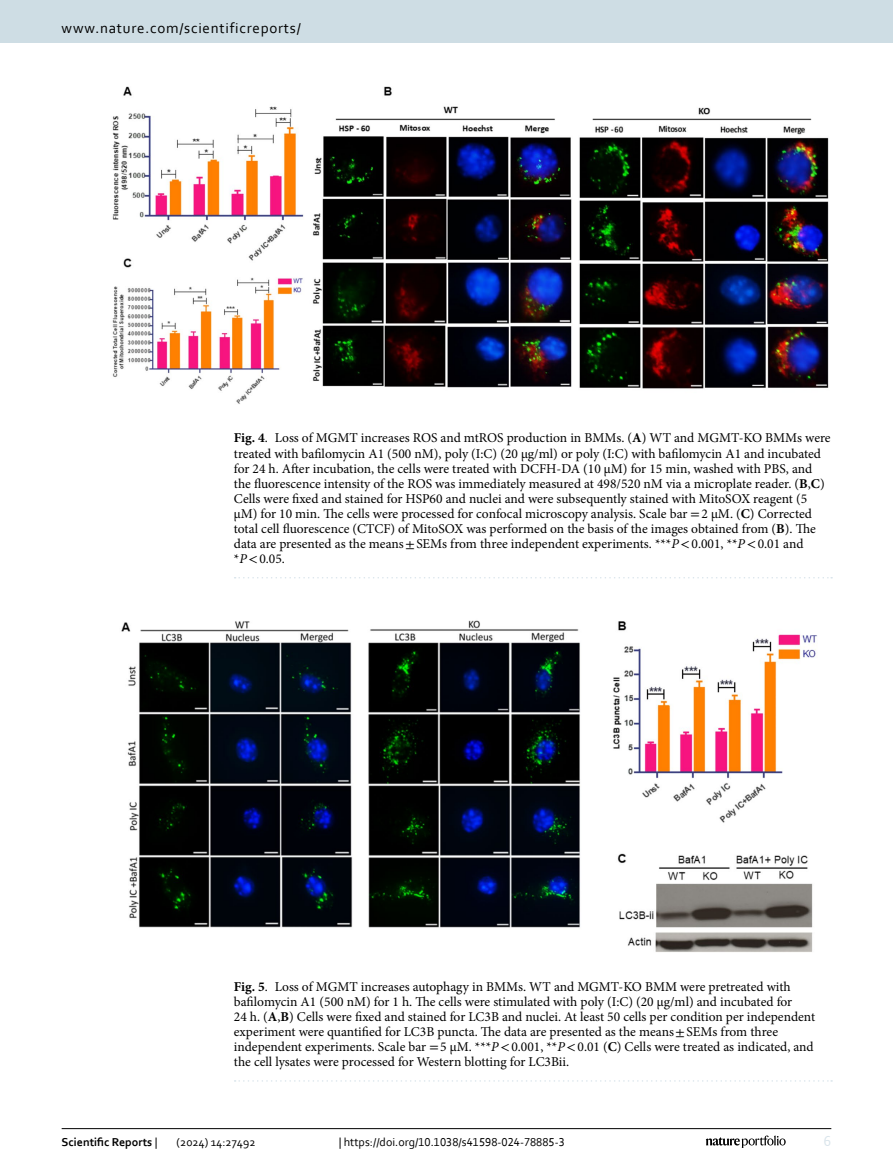
<style>
.page{position:relative;width:893px;height:1174px;background:#fff}
.page>*{position:absolute;margin:0;border:0;box-sizing:border-box;transform-origin:0 0}
.t1{font:15px "Corbel";letter-spacing:.05em;color:#000}
.t2{font:15px "Corbel";color:#d9e4eb}
.Figure_Caption{font:13.5px/15px "Minion Pro";color:#000}
.t3{font:12px "Corbel";color:#000}
.t4{font:700 12px "Corbel";color:#000}
.s1{font-weight:700}
.s2{font-family:"STIX"}
.s3{font-style:italic}
.s4{font-weight:400}
</style>
<div class="page">
<img style="left:121px;top:620px;width:696px;height:332px">
<svg style="left:235px;top:1080px;width:597px;height:1px"></svg>
<img style="left:112px;top:86px;width:717px;height:318px">
<svg style="left:235px;top:577px;width:597px;height:1px"></svg>
<hr style="left:62px;top:1128px;width:769px;height:1px;background:#000">
<svg style="left:706px;top:1135px;width:80px;height:12px"></svg>
<div style="left:0;top:0;width:893px;height:43px;background:#cedde4"></div>
<p class="t1" style="left:62px;top:18px;width:241px">www.nature.com/scientificreports/</p>
<p class="Figure_Caption" style="left:234px;top:431px;width:598px"><span class="s1">Fig. 4</span>. Loss of MGMT increases ROS and mtROS production in BMMs. (<span class="s1">A</span>) WT and MGMT-KO BMMs were treated with bafilomycin A1 (500 nM), poly (I:C) (20 µg/ml) or poly (I:C) with bafilomycin A1 and incubated for 24 h. After incubation, the cells were treated with DCFH-DA (10 µM) for 15 min, washed with PBS, and the fluorescence intensity of the ROS was immediately measured at 498/520 nM via a microplate reader. (<span class="s1">B</span>,<span class="s1">C</span>)<br>Cells were fixed and stained for HSP60 and nuclei and were subsequently stained with MitoSOX reagent (5 µM) for 10 min. The cells were processed for confocal microscopy analysis. Scale bar <span class="s2">=</span>2 µM. (<span class="s1">C</span>) Corrected total cell fluorescence (CTCF) of MitoSOX was performed on the basis of the images obtained from (<span class="s1">B</span>). The data are presented as the means<span class="s2">±</span>SEMs from three independent experiments. ***<span class="s3">P</span><span class="s2">&lt;</span>0.001, **<span class="s3">P</span><span class="s2">&lt;</span>0.01 and *<span class="s3">P</span><span class="s2">&lt;</span>0.05.</p>
<p class="Figure_Caption" style="left:234px;top:979px;width:583px"><span class="s1">Fig. 5</span>. Loss of MGMT increases autophagy in BMMs. WT and MGMT-KO BMM were pretreated with bafilomycin A1 (500 nM) for 1 h. The cells were stimulated with poly (I:C) (20 µg/ml) and incubated for<br>24 h. (<span class="s1">A</span>,<span class="s1">B</span>) Cells were fixed and stained for LC3B and nuclei. At least 50 cells per condition per independent experiment were quantified for LC3B puncta. The data are presented as the means<span class="s2">±</span>SEMs from three independent experiments. Scale bar <span class="s2">=</span>5 µM. ***<span class="s3">P</span><span class="s2">&lt;</span>0.001, **<span class="s3">P</span><span class="s2">&lt;</span>0.01 (<span class="s1">C</span>) Cells were treated as indicated, and the cell lysates were processed for Western blotting for LC3Bii.</p>
<p class="t4" style="left:62px;top:1134px;width:97px">Scientific Reports <span class="s4">|</span></p>
<p class="t3" style="left:177px;top:1134px;width:80px">(2024) 14:27492</p>
<p class="t3" style="left:339px;top:1134px;width:228px">| https://doi.org/10.1038/s41598-024-78885-3</p>
<p class="t2" style="left:824px;top:1132px;width:9px">6</p>
</div>
